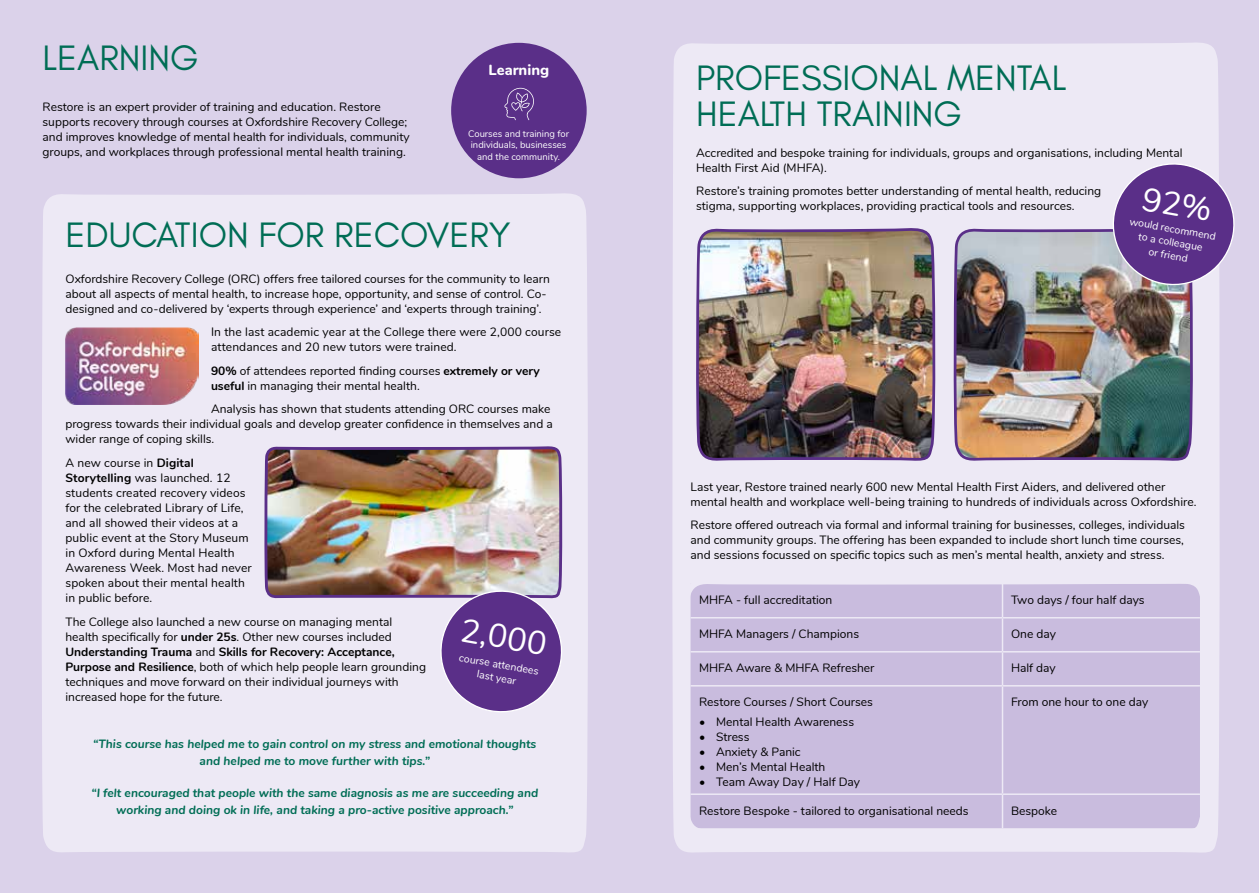
<style>
.page{position:relative;width:1259px;height:893px;background:#dbd2ea}
.page>*{position:absolute;margin:0;border:0;box-sizing:border-box;transform-origin:0 0}
.t1{font:36px/36px "Glacial Indifference";color:#006d55}
.t2{font:33px "Nunito";color:#fff}
.t3{font:800 14.7px "Nunito";color:#fff}
.t4{font:12px/15px "Nunito";color:#000}
.t5{font:italic 700 12px/16.5px "Nunito";color:#006d55;text-align:center}
.t6{font:10.5px/13.2px "Nunito";color:#fff;text-align:center}
.t7{font:9.45px/11.2px "Nunito";color:#fff;text-align:center}
.s1{font-weight:700}
</style>
<div class="page">
<div style="left:672px;top:42px;width:548px;height:811px;background:#ede9f5"></div>
<img style="left:952px;top:227px;width:244px;height:236px">
<div style="left:42px;top:193px;width:546px;height:659px;background:#ede9f5"></div>
<img style="left:694px;top:227px;width:244px;height:236px">
<div style="left:452px;top:44px;width:133px;height:133px;background:#5a2f88;border-radius:50%"></div>
<div style="left:451px;top:43px;width:135px;height:135px;border:3px solid #5a2f88;border-radius:50%"></div>
<svg style="left:504px;top:88px;width:30px;height:32px"></svg>
<img style="left:65px;top:328px;width:133px;height:77px">
<img style="left:262px;top:445px;width:303px;height:155px">
<svg style="left:434px;top:585px;width:134px;height:132px;background:#8c6fab"></svg>
<svg style="left:678px;top:575px;width:535px;height:264px;background:#cec2e1"></svg>
<svg style="left:1107px;top:158px;width:128px;height:131px;background:#8466a5"></svg>
<h1 class="t1" style="left:43px;top:40px;width:158px">LEARNING</h1>
<p class="t4" style="left:43px;top:98px;width:369px">Restore is an expert provider of training and education. Restore supports recovery through courses at Oxfordshire Recovery College; and improves knowledge of mental health for individuals, community groups, and workplaces through professional mental health training.</p>
<p class="t3" style="left:488px;top:59px;width:62px">Learning</p>
<p class="t7" style="left:468px;top:128px;width:102px">Courses and training for individuals, businesses and the community.</p>
<h1 class="t1" style="left:65px;top:217px;width:447px">EDUCATION FOR RECOVERY</h1>
<p class="t4" style="left:65px;top:271px;width:486px">Oxfordshire Recovery College (ORC) offers free tailored courses for the community to learn about all aspects of mental health, to increase hope, opportunity, and sense of control. Co&shy;designed and co-delivered by ‘experts through experience’ and ‘experts through training’.</p>
<p class="t4" style="left:211px;top:324px;width:352px">In the last academic year at the College there were 2,000 course attendances and 20 new tutors were trained.</p>
<p class="t4" style="left:211px;top:363px;width:330px"><span class="s1">90%</span> of attendees reported finding courses <span class="s1">extremely or very useful</span> in managing their mental health.</p>
<p class="t4" style="left:65px;top:401px;width:489px;text-indent:145px">Analysis has shown that students attending ORC courses make progress towards their individual goals and develop greater confidence in themselves and a wider range of coping skills.</p>
<p class="t4" style="left:65px;top:455px;width:188px">A new course in <span class="s1">Digital<br>Storytelling</span> was launched. 12 students created recovery videos for the celebrated Library of Life, and all showed their videos at a public event at the Story Museum in Oxford during Mental Health<br>Awareness Week. Most had never spoken about their mental health in public before.</p>
<p class="t4" style="left:65px;top:613px;width:362px">The College also launched a new course on managing mental health specifically for <span class="s1">under 25s</span>. Other new courses included <span class="s1">Understanding Trauma</span> and <span class="s1">Skills for Recovery: Acceptance, Purpose and Resilience</span>, both of which help people learn grounding techniques and move forward on their individual journeys with increased hope for the future.</p>
<h2 class="t2" style="left:465px;top:605px;width:88px;rotate:10deg">2,000</h2>
<p class="t6" style="left:460px;top:650px;width:82px;rotate:10deg">course attendees last year</p>
<p class="t5" style="left:93px;top:735px;width:444px">“This course has helped me to gain control on my stress and emotional thoughts and helped me to move further with tips.”</p>
<p class="t5" style="left:91px;top:784px;width:448px">“I felt encouraged that people with the same diagnosis as me are succeeding and working and doing ok in life, and taking a pro-active positive approach.”</p>
<h1 class="t1" style="left:696px;top:61px;width:372px">PROFESSIONAL MENTAL<br>HEALTH TRAINING</h1>
<p class="t4" style="left:696px;top:144px;width:488px">Accredited and bespoke training for individuals, groups and organisations, including Mental<br>Health First Aid (MHFA).</p>
<p class="t4" style="left:696px;top:183px;width:406px">Restore’s training promotes better understanding of mental health, reducing stigma, supporting workplaces, providing practical tools and resources.</p>
<p class="t6" style="left:1131px;top:214px;width:89px;rotate:10deg">would recommend</p>
<p class="t6" style="left:1139px;top:229px;width:67px;rotate:10deg">to a colleague or friend</p>
<p class="t4" style="left:690px;top:478px;width:507px">Last year, Restore trained nearly 600 new Mental Health First Aiders, and delivered other mental health and workplace well-being training to hundreds of individuals across Oxfordshire.</p>
<p class="t4" style="left:690px;top:517px;width:496px;text-align:justify">Restore offered outreach via formal and informal training for businesses, colleges, individuals and community groups. The offering has been expanded to include short lunch time courses, and sessions focussed on specific topics such as men’s mental health, anxiety and stress.</p>
<p class="t4" style="left:699px;top:592px;width:135px">MHFA - full accreditation</p>
<p class="t4" style="left:1011px;top:592px;width:135px">Two days / four half days</p>
<p class="t4" style="left:699px;top:626px;width:161px">MHFA Managers / Champions</p>
<p class="t4" style="left:1011px;top:626px;width:46px">One day</p>
<p class="t4" style="left:699px;top:660px;width:177px">MHFA Aware &amp; MHFA Refresher</p>
<p class="t4" style="left:1011px;top:660px;width:46px">Half day</p>
<p class="t4" style="left:699px;top:694px;width:175px">Restore Courses / Short Courses</p>
<p class="t4" style="left:699px;top:713px;width:157px">• Mental Health Awareness</p>
<p class="t4" style="left:699px;top:728px;width:52px">• Stress</p>
<p class="t4" style="left:699px;top:743px;width:103px">• Anxiety &amp; Panic</p>
<p class="t4" style="left:699px;top:758px;width:128px">• Men’s Mental Health</p>
<p class="t4" style="left:699px;top:773px;width:162px">• Team Away Day / Half Day</p>
<p class="t4" style="left:1011px;top:694px;width:139px">From one hour to one day</p>
<p class="t4" style="left:699px;top:802px;width:271px">Restore Bespoke - tailored to organisational needs</p>
<p class="t4" style="left:1011px;top:802px;width:48px">Bespoke</p>
</div>
